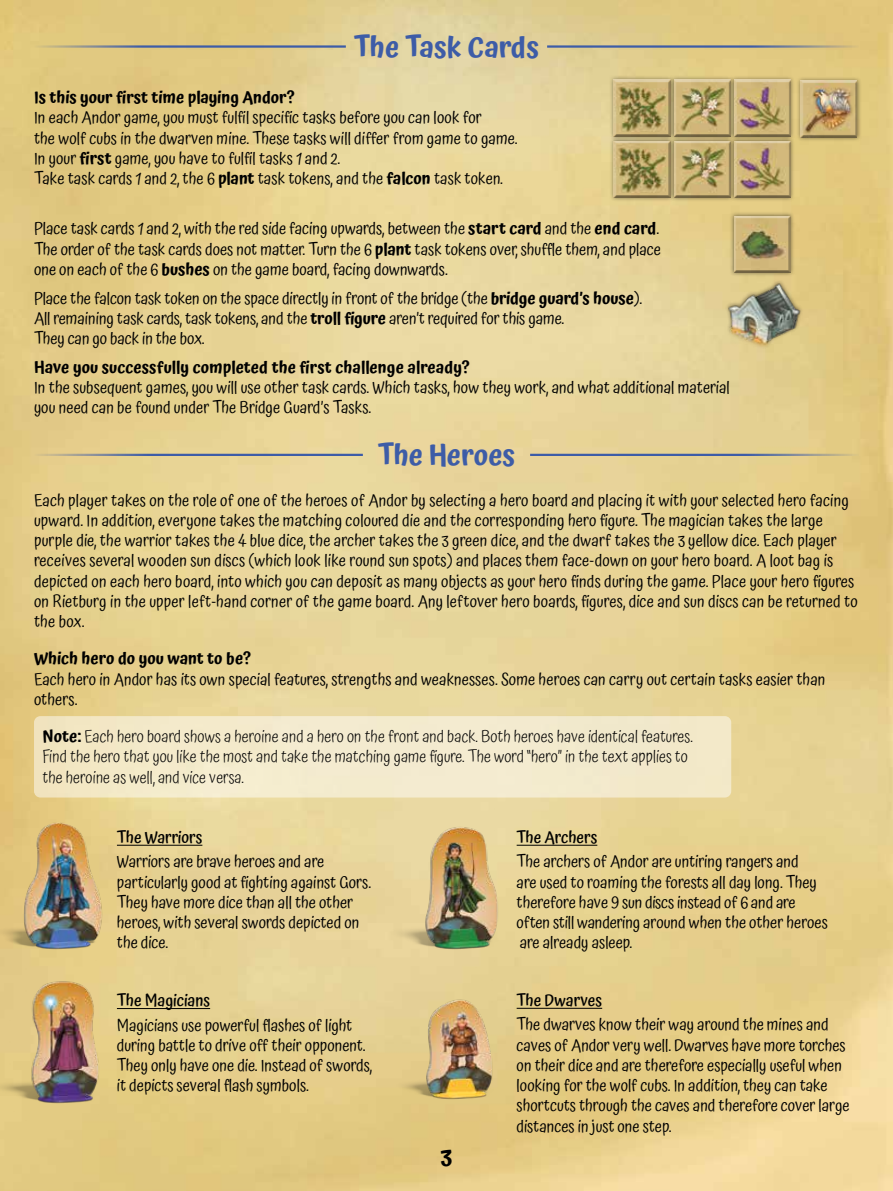
<style>
.page{position:relative;width:893px;height:1191px;background:#fff}
.page>*{position:absolute;margin:0;border:0;box-sizing:border-box;transform-origin:0 0}
.t1{font:600 28.5px "Atma";color:#3d5ca7}
.t2{font:600 23.25px "Atma";color:#000}
.t3{font:16.5px/20.2px "Atma";color:#000}
.t4{font:300 16.5px/20.2px "Atma";letter-spacing:.005em;color:#000}
.t5{font:600 16.5px "Atma";color:#000}
.t6{font:500 16.5px "Atma";color:#000}
.s1{font-weight:600}
</style>
<div class="page">
<img style="left:0;top:0;width:893px;height:1191px">
<img style="left:373px;top:967px;width:170px;height:149px">
<img style="left:375px;top:797px;width:170px;height:168px">
<img style="left:0;top:812px;width:107px;height:151px">
<div style="left:729px;top:212px;width:66px;height:65px;background:#000;opacity:.5"></div>
<div style="left:734px;top:215px;width:58px;height:59px;background:#000;opacity:.75"></div>
<img style="left:0;top:963px;width:107px;height:157px">
<div style="left:34px;top:716px;width:697px;height:81px;background:#f3eacc;border-radius:6px"></div>
<img style="left:725px;top:277px;width:78px;height:74px">
<div style="left:609px;top:75px;width:66px;height:65px;background:#000;opacity:.5"></div>
<div style="left:612px;top:78px;width:58px;height:59px;background:#000;opacity:.75"></div>
<div style="left:669px;top:75px;width:66px;height:65px;background:#000;opacity:.5"></div>
<div style="left:671px;top:78px;width:60px;height:59px;background:#000;opacity:.75"></div>
<div style="left:729px;top:75px;width:66px;height:65px;background:#000;opacity:.5"></div>
<div style="left:732px;top:78px;width:59px;height:59px;background:#000;opacity:.75"></div>
<div style="left:796px;top:76px;width:65px;height:65px;background:#000;opacity:.5"></div>
<div style="left:798px;top:79px;width:59px;height:58px;background:#000;opacity:.75"></div>
<div style="left:609px;top:136px;width:66px;height:66px;background:#000;opacity:.5"></div>
<div style="left:612px;top:139px;width:58px;height:59px;background:#000;opacity:.75"></div>
<div style="left:669px;top:136px;width:66px;height:66px;background:#000;opacity:.5"></div>
<div style="left:671px;top:139px;width:60px;height:59px;background:#000;opacity:.75"></div>
<div style="left:729px;top:136px;width:66px;height:66px;background:#000;opacity:.5"></div>
<div style="left:732px;top:139px;width:59px;height:59px;background:#000;opacity:.75"></div>
<hr style="left:517px;top:845px;width:80px;height:1px;background:#000">
<hr style="left:517px;top:1008px;width:85px;height:1px;background:#000">
<hr style="left:117px;top:845px;width:85px;height:1px;background:#000">
<hr style="left:117px;top:1008px;width:93px;height:1px;background:#000">
<hr style="left:530px;top:454px;width:329px;height:2px;background:#3d5ca7">
<hr style="left:34px;top:454px;width:329px;height:2px;background:#3d5ca7">
<hr style="left:34px;top:45px;width:312px;height:3px;background:#3d5ca7">
<hr style="left:547px;top:45px;width:312px;height:3px;background:#3d5ca7">
<h1 class="t1" style="left:354px;top:27px;width:187px">The Task Cards</h1>
<p class="t5" style="left:34px;top:86px;width:262px">Is this your first time playing Andor?</p>
<p class="t3" style="left:34px;top:109px;width:485px">In each Andor game, you must fulfil specific tasks before you can look for<br>the wolf cubs in the dwarven mine. These tasks will differ from game to game.<br>In your <span class="s1">first</span> game, you have to fulfil tasks 1 and 2.<br>Take task cards 1 and 2, the 6 <span class="s1">plant</span> task tokens, and the <span class="s1">falcon</span> task token.</p>
<p class="t3" style="left:34px;top:220px;width:628px;text-align:justify">Place task cards 1 and 2, with the red side facing upwards, between the <span class="s1">start card</span> and the <span class="s1">end card</span>.<br>The order of the task cards does not matter. Turn the 6 <span class="s1">plant</span> task tokens over, shuffle them, and place one on each of the 6 <span class="s1">bushes</span> on the game board, facing downwards.</p>
<p class="t3" style="left:34px;top:289px;width:610px">Place the falcon task token on the space directly in front of the bridge (the <span class="s1">bridge guard’s house</span>).<br>All remaining task cards, task tokens, and the <span class="s1">troll figure</span> aren’t required for this game.<br>They can go back in the box.</p>
<p class="t5" style="left:34px;top:355px;width:437px">Have you successfully completed the first challenge already?</p>
<p class="t3" style="left:34px;top:378px;width:697px">In the subsequent games, you will use other task cards. Which tasks, how they work, and what additional material you need can be found under The Bridge Guard’s Tasks.</p>
<h1 class="t1" style="left:378px;top:435px;width:139px">The Heroes</h1>
<p class="t3" style="left:34px;top:491px;width:825px">Each player takes on the role of one of the heroes of Andor by selecting a hero board and placing it with your selected hero facing upward. In addition, everyone takes the matching coloured die and the corresponding hero figure. The magician takes the large purple die, the warrior takes the 4 blue dice, the archer takes the 3 green dice, and the dwarf takes the 3 yellow dice. Each player receives several wooden sun discs (which look like round sun spots) and places them face-down on your hero board. A loot bag is depicted on each hero board, into which you can deposit as many objects as your hero finds during the game. Place your hero figures on Rietburg in the upper left-hand corner of the game board. Any leftover hero boards, figures, dice and sun discs can be returned to the box.</p>
<p class="t5" style="left:34px;top:647px;width:219px">Which hero do you want to be?</p>
<p class="t3" style="left:34px;top:670px;width:793px">Each hero in Andor has its own special features, strengths and weaknesses. Some heroes can carry out certain tasks easier than others.</p>
<p class="t4" style="left:43px;top:727px;width:652px"><span class="s1">Note:</span> Each hero board shows a heroine and a hero on the front and back. Both heroes have identical features.<br>Find the hero that you like the most and take the matching game figure. The word “hero” in the text applies to the heroine as well, and vice versa.</p>
<p class="t6" style="left:117px;top:826px;width:87px">The Warriors</p>
<p class="t3" style="left:117px;top:852px;width:256px">Warriors are brave heroes and are particularly good at fighting against Gors.<br>They have more dice than all the other heroes, with several swords depicted on the dice.</p>
<p class="t6" style="left:117px;top:989px;width:95px">The Magicians</p>
<p class="t3" style="left:117px;top:1016px;width:257px">Magicians use powerful flashes of light during battle to drive off their opponent.<br>They only have one die. Instead of swords, it depicts several flash symbols.</p>
<h2 class="t2" style="left:441px;top:1140px;width:13px">3</h2>
<p class="t6" style="left:517px;top:826px;width:82px">The Archers</p>
<p class="t3" style="left:517px;top:852px;width:313px">The archers of Andor are untiring rangers and<br>are used to roaming the forests all day long. They therefore have 9 sun discs instead of 6 and are often still wandering around when the other heroes are already asleep.</p>
<p class="t6" style="left:517px;top:989px;width:87px">The Dwarves</p>
<p class="t3" style="left:517px;top:1015px;width:335px">The dwarves know their way around the mines and caves of Andor very well. Dwarves have more torches on their dice and are therefore especially useful when looking for the wolf cubs. In addition, they can take shortcuts through the caves and therefore cover large distances in just one step.</p>
</div>
